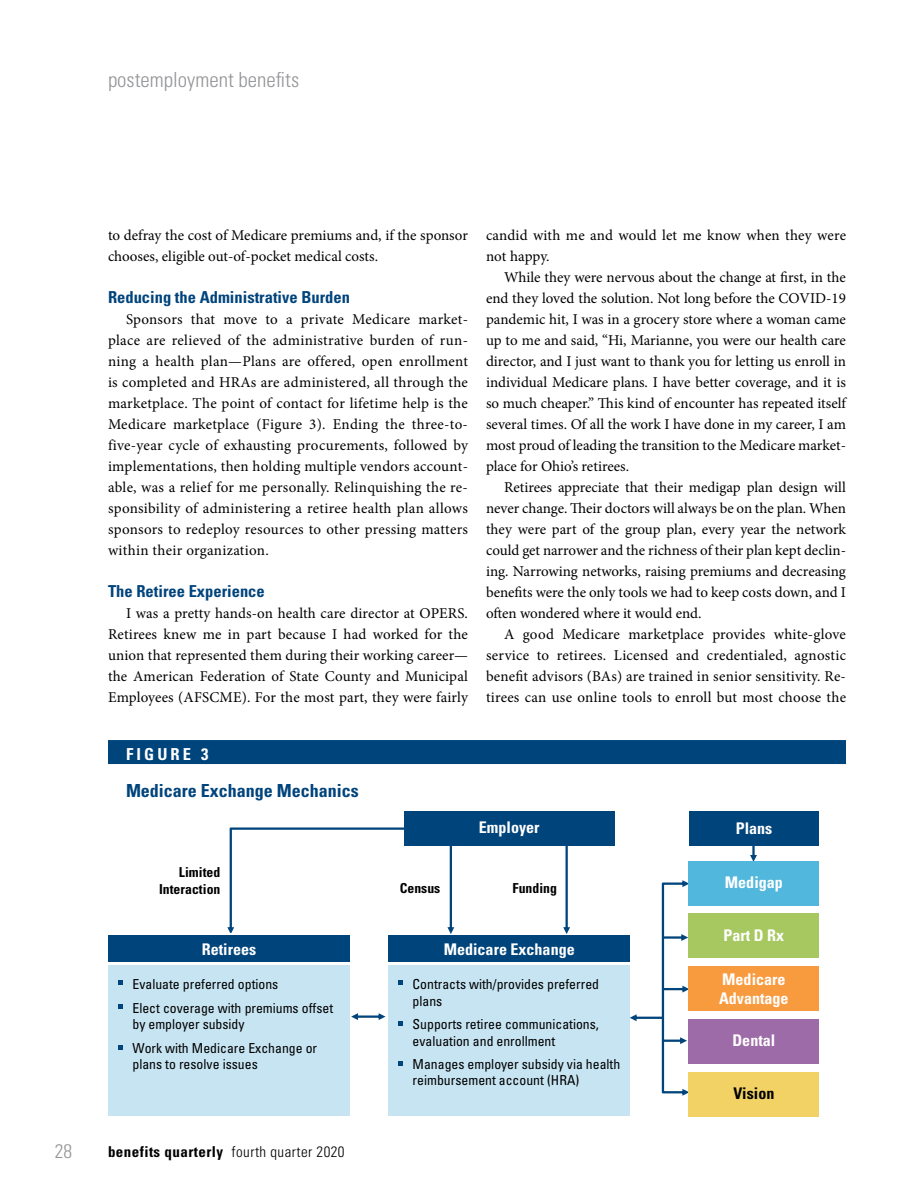
<style>
.page{position:relative;width:918px;height:1188px;background:#fff}
.page>*{position:absolute;margin:0;border:0;box-sizing:border-box;transform-origin:0 0}
.t1{font:300 condensed 21px "Univers LT Std";color:#939598}
.t2{font:300 condensed 19.5px "Univers LT Std";color:#939598}
.t3{font:700 condensed 18px "Univers LT Std";color:#00447c}
.t4{font:700 condensed 16.5px "Univers LT Std";color:#00447c}
.t5{font:700 condensed 16.5px "Univers LT Std";letter-spacing:.19em;color:#fff}
.t6{font:700 condensed 16.05px/19.5px "Univers LT Std";color:#fff}
.t7{font:700 condensed 16.05px "Univers LT Std";color:#000}
.t8{font:15px/21px "Minion Pro";letter-spacing:.005em;color:#000;text-align:justify}
.t9{font:700 condensed 15px "Univers LT Std";letter-spacing:.03em;color:#000}
.t10{font:condensed 13.8px/17.2px "Univers LT Std";color:#000}
.t11{font:700 condensed 13.8px/17.2px "Univers LT Std";color:#000;text-align:right}
.s1{font-weight:300}
</style>
<div class="page">
<div style="left:108px;top:740px;width:738px;height:24px;background:#00447c"></div>
<div style="left:389px;top:934px;width:241px;height:30px;background:#00447c"></div>
<div style="left:389px;top:964px;width:241px;height:152px;background:#c7e4f2"></div>
<hr style="left:388px;top:962px;width:242px;height:3px;background:#fff">
<hr style="left:388px;top:934px;width:242px;height:1px;background:#fff">
<svg style="left:398px;top:980px;width:5px;height:5px"></svg>
<svg style="left:398px;top:1021px;width:5px;height:5px"></svg>
<svg style="left:398px;top:1061px;width:5px;height:5px"></svg>
<svg style="left:227px;top:827px;width:177px;height:106px"></svg>
<svg style="left:447px;top:846px;width:7px;height:88px"></svg>
<svg style="left:563px;top:846px;width:7px;height:88px"></svg>
<svg style="left:351px;top:1013px;width:35px;height:7px"></svg>
<div style="left:404px;top:811px;width:211px;height:35px;background:#00447c"></div>
<div style="left:109px;top:934px;width:241px;height:30px;background:#00447c"></div>
<div style="left:109px;top:964px;width:241px;height:152px;background:#c7e4f2"></div>
<hr style="left:108px;top:962px;width:242px;height:3px;background:#fff">
<hr style="left:108px;top:934px;width:242px;height:1px;background:#fff">
<svg style="left:118px;top:980px;width:5px;height:5px"></svg>
<svg style="left:118px;top:1004px;width:5px;height:5px"></svg>
<svg style="left:118px;top:1045px;width:5px;height:5px"></svg>
<div style="left:688px;top:913px;width:131px;height:45px;background:#a7c861"></div>
<div style="left:689px;top:811px;width:130px;height:35px;background:#00447c"></div>
<svg style="left:750px;top:846px;width:7px;height:15px"></svg>
<div style="left:688px;top:861px;width:131px;height:44px;background:#52b7dc"></div>
<div style="left:688px;top:966px;width:131px;height:45px;background:#f89a3e"></div>
<div style="left:688px;top:1019px;width:131px;height:45px;background:#9d6ba7"></div>
<div style="left:688px;top:1072px;width:131px;height:44px;background:#f2d264"></div>
<svg style="left:630px;top:880px;width:59px;height:216px"></svg>
<h1 class="t1" style="left:108px;top:67px;width:193px">postemployment benefits</h1>
<p class="t8" style="left:108px;top:225px;width:361px">to defray the cost of Medicare premiums and, if the sponsor chooses, eligible out-of-pocket medical costs.</p>
<p class="t4" style="left:108px;top:287px;width:243px">Reducing the Administrative Burden</p>
<p class="t8" style="left:108px;top:309px;width:362px;text-indent:18px">Sponsors that move to a private Medicare market&shy;place are relieved of the administrative burden of run&shy;ning a health plan—Plans are offered, open enrollment is completed and HRAs are administered, all through the marketplace. The point of contact for lifetime help is the Medicare marketplace (Figure 3). Ending the three-to&shy;five-year cycle of exhausting procurements, followed by implementations, then holding multiple vendors account&shy;able, was a relief for me personally. Relinquishing the re&shy;sponsibility of administering a retiree health plan allows sponsors to redeploy resources to other pressing matters within their organization.</p>
<p class="t4" style="left:108px;top:581px;width:158px">The Retiree Experience</p>
<p class="t8" style="left:108px;top:603px;width:362px;text-indent:18px">I was a pretty hands-on health care director at OPERS.<br>Retirees knew me in part because I had worked for the union that represented them during their working career— the American Federation of State County and Municipal Employees (AFSCME). For the most part, they were fairly</p>
<p class="t8" style="left:486px;top:225px;width:362px">candid with me and would let me know when they were not happy.</p>
<p class="t8" style="left:486px;top:267px;width:362px;text-indent:18px">While they were nervous about the change at first, in the end they loved the solution. Not long before the COVID-19 pandemic hit, I was in a grocery store where a woman came up to me and said, “Hi, Marianne, you were our health care director, and I just want to thank you for letting us enroll in individual Medicare plans. I have better coverage, and it is so much cheaper.” This kind of encounter has repeated itself several times. Of all the work I have done in my career, I am most proud of leading the transition to the Medicare market&shy;place for Ohio’s retirees.</p>
<p class="t8" style="left:486px;top:477px;width:362px;text-indent:18px">Retirees appreciate that their medigap plan design will never change. Their doctors will always be on the plan. When they were part of the group plan, every year the network could get narrower and the richness of their plan kept declin&shy;ing. Narrowing networks, raising premiums and decreasing benefits were the only tools we had to keep costs down, and I often wondered where it would end.</p>
<p class="t8" style="left:486px;top:624px;width:362px;text-indent:18px">A good Medicare marketplace provides white-glove service to retirees. Licensed and credentialed, agnostic benefit advisors (BAs) are trained in senior sensitivity. Re&shy;tirees can use online tools to enroll but most choose the</p>
<p class="t5" style="left:126px;top:744px;width:84px">FIGURE 3</p>
<p class="t3" style="left:126px;top:780px;width:234px">Medicare Exchange Mechanics</p>
<p class="t6" style="left:479px;top:818px;width:62px">Employer</p>
<p class="t6" style="left:736px;top:819px;width:38px">Plans</p>
<p class="t11" style="left:159px;top:863px;width:63px">Limited<br>Interaction</p>
<p class="t6" style="left:202px;top:939px;width:56px">Retirees</p>
<p class="t10" style="left:132px;top:972px;width:202px;line-height:24px">Evaluate preferred options<br>Elect coverage with premiums offset</p>
<p class="t10" style="left:132px;top:1012px;width:186px;line-height:24px">by employer subsidy<br>Work with Medicare Exchange or</p>
<p class="t10" style="left:132px;top:1056px;width:127px">plans to resolve issues</p>
<h2 class="t2" style="left:55px;top:1139px;width:19px">28</h2>
<p class="t9" style="left:108px;top:1143px;width:238px">benefits quarterly <span class="s1">fourth quarter 2020</span></p>
<p class="t11" style="left:400px;top:879px;width:42px">Census</p>
<p class="t11" style="left:513px;top:879px;width:46px">Funding</p>
<p class="t6" style="left:444px;top:939px;width:132px">Medicare Exchange</p>
<p class="t10" style="left:413px;top:975px;width:188px">Contracts with/provides preferred plans</p>
<p class="t10" style="left:413px;top:1016px;width:188px">Supports retiree communications, evaluation and enrollment</p>
<p class="t10" style="left:413px;top:1056px;width:209px;line-height:16px">Manages employer subsidy via health reimbursement account (HRA)</p>
<p class="t6" style="left:725px;top:873px;width:59px">Medigap</p>
<p class="t6" style="left:724px;top:925px;width:62px">Part D Rx</p>
<p class="t6" style="left:719px;top:969px;width:71px">Medicare<br>Advantage</p>
<p class="t6" style="left:733px;top:1031px;width:44px">Dental</p>
<p class="t7" style="left:733px;top:1084px;width:43px">Vision</p>
</div>
